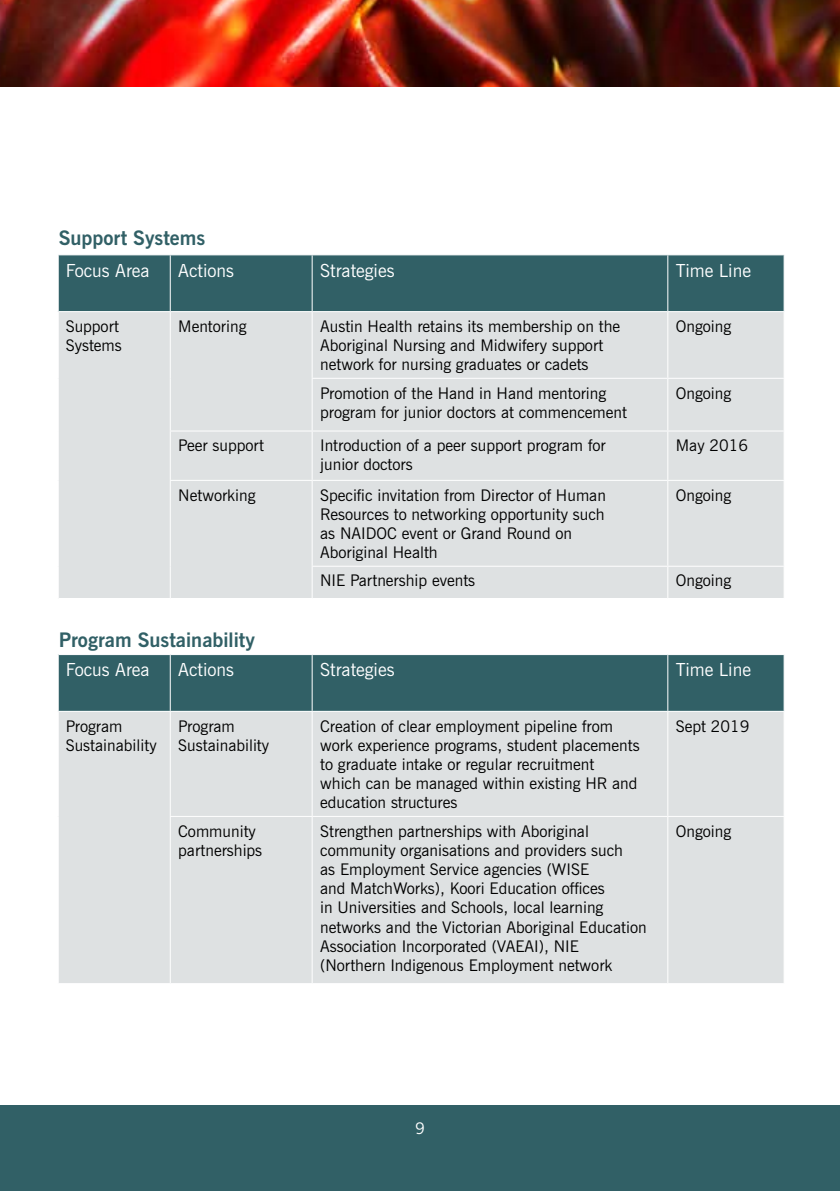
<style>
.page{position:relative;width:840px;height:1191px;background:#fff}
.page>*{position:absolute;margin:0;border:0;box-sizing:border-box;transform-origin:0 0}
.t1{font:700 20px "News Gothic BT";color:#316066}
.t2{font:18px "News Gothic BT";color:#fff}
.t3{font:16px/19.2px "News Gothic BT";color:#000}
.t4{font:16px "News Gothic BT";color:#fff}
</style>
<div class="page">
<div style="left:0;top:1106px;width:839px;height:85px;background:#316066"></div>
<div style="left:59px;top:255px;width:724px;height:56px;background:#316066"></div>
<svg style="left:59px;top:312px;width:724px;height:671px;background:#d2d8da"></svg>
<hr style="left:170px;top:255px;width:1px;height:56px;background:#fff">
<hr style="left:311px;top:255px;width:1px;height:56px;background:#fff">
<hr style="left:667px;top:255px;width:1px;height:56px;background:#fff">
<hr style="left:170px;top:312px;width:1px;height:66px;background:#fff">
<hr style="left:170px;top:378px;width:1px;height:52px;background:#fff">
<hr style="left:311px;top:312px;width:1px;height:66px;background:#fff">
<hr style="left:667px;top:312px;width:1px;height:66px;background:#fff">
<hr style="left:311px;top:378px;width:356px;height:1px;background:#fff">
<hr style="left:311px;top:379px;width:1px;height:51px;background:#fff">
<hr style="left:667px;top:378px;width:117px;height:1px;background:#fff">
<hr style="left:667px;top:379px;width:1px;height:51px;background:#fff">
<hr style="left:170px;top:430px;width:142px;height:1px;background:#fff">
<hr style="left:170px;top:431px;width:1px;height:49px;background:#fff">
<hr style="left:312px;top:430px;width:355px;height:1px;background:#fff">
<hr style="left:311px;top:431px;width:1px;height:49px;background:#fff">
<hr style="left:667px;top:430px;width:117px;height:1px;background:#fff">
<hr style="left:667px;top:431px;width:1px;height:49px;background:#fff">
<hr style="left:170px;top:480px;width:142px;height:1px;background:#fff">
<hr style="left:170px;top:481px;width:1px;height:85px;background:#fff">
<hr style="left:312px;top:480px;width:355px;height:1px;background:#fff">
<hr style="left:311px;top:481px;width:1px;height:85px;background:#fff">
<hr style="left:667px;top:480px;width:117px;height:1px;background:#fff">
<hr style="left:667px;top:481px;width:1px;height:85px;background:#fff">
<hr style="left:170px;top:566px;width:1px;height:32px;background:#fff">
<hr style="left:311px;top:566px;width:356px;height:1px;background:#fff">
<hr style="left:311px;top:567px;width:1px;height:31px;background:#fff">
<hr style="left:667px;top:566px;width:117px;height:1px;background:#fff">
<hr style="left:667px;top:567px;width:1px;height:31px;background:#fff">
<hr style="left:59px;top:598px;width:111px;height:1px;background:#fff">
<hr style="left:170px;top:598px;width:142px;height:1px;background:#fff">
<hr style="left:312px;top:598px;width:355px;height:1px;background:#fff">
<hr style="left:667px;top:598px;width:117px;height:1px;background:#fff">
<hr style="left:59px;top:654px;width:111px;height:1px;background:#fff">
<hr style="left:170px;top:654px;width:142px;height:1px;background:#fff">
<hr style="left:170px;top:655px;width:1px;height:56px;background:#fff">
<hr style="left:312px;top:654px;width:355px;height:1px;background:#fff">
<hr style="left:311px;top:655px;width:1px;height:56px;background:#fff">
<hr style="left:667px;top:654px;width:117px;height:1px;background:#fff">
<hr style="left:667px;top:655px;width:1px;height:56px;background:#fff">
<hr style="left:59px;top:711px;width:111px;height:1px;background:#fff">
<hr style="left:170px;top:711px;width:142px;height:1px;background:#fff">
<hr style="left:170px;top:712px;width:1px;height:104px;background:#fff">
<hr style="left:312px;top:711px;width:355px;height:1px;background:#fff">
<hr style="left:311px;top:712px;width:1px;height:104px;background:#fff">
<hr style="left:667px;top:711px;width:117px;height:1px;background:#fff">
<hr style="left:667px;top:712px;width:1px;height:104px;background:#fff">
<hr style="left:170px;top:816px;width:142px;height:1px;background:#fff">
<hr style="left:170px;top:817px;width:1px;height:166px;background:#fff">
<hr style="left:312px;top:816px;width:355px;height:1px;background:#fff">
<hr style="left:311px;top:817px;width:1px;height:166px;background:#fff">
<hr style="left:667px;top:816px;width:117px;height:1px;background:#fff">
<hr style="left:667px;top:817px;width:1px;height:166px;background:#fff">
<img style="left:0;top:0;width:839px;height:86px">
<p class="t1" style="left:59px;top:226px;width:148px">Support Systems</p>
<p class="t2" style="left:66px;top:259px;width:85px">Focus Area</p>
<p class="t2" style="left:178px;top:259px;width:57px">Actions</p>
<p class="t2" style="left:320px;top:259px;width:76px">Strategies</p>
<p class="t2" style="left:675px;top:259px;width:77px">Time Line</p>
<p class="t3" style="left:66px;top:316px;width:58px">Support<br>Systems</p>
<p class="t3" style="left:178px;top:316px;width:70px">Mentoring</p>
<p class="t3" style="left:320px;top:316px;width:301px">Austin Health retains its membership on the<br>Aboriginal Nursing and Midwifery support network for nursing graduates or cadets</p>
<p class="t3" style="left:675px;top:316px;width:57px">Ongoing</p>
<p class="t3" style="left:320px;top:383px;width:308px">Promotion of the Hand in Hand mentoring program for junior doctors at commencement</p>
<p class="t3" style="left:675px;top:383px;width:57px">Ongoing</p>
<p class="t3" style="left:178px;top:436px;width:87px">Peer support</p>
<p class="t3" style="left:320px;top:436px;width:287px">Introduction of a peer support program for junior doctors</p>
<p class="t3" style="left:675px;top:436px;width:74px">May 2016</p>
<p class="t3" style="left:178px;top:485px;width:79px">Networking</p>
<p class="t3" style="left:320px;top:485px;width:287px">Specific invitation from Director of Human Resources to networking opportunity such as NAIDOC event or Grand Round on Aboriginal Health</p>
<p class="t3" style="left:675px;top:485px;width:57px">Ongoing</p>
<p class="t3" style="left:320px;top:571px;width:156px">NIE Partnership events</p>
<p class="t3" style="left:675px;top:571px;width:57px">Ongoing</p>
<p class="t1" style="left:59px;top:627px;width:197px">Program Sustainability</p>
<p class="t2" style="left:66px;top:659px;width:85px">Focus Area</p>
<p class="t2" style="left:178px;top:659px;width:57px">Actions</p>
<p class="t2" style="left:320px;top:659px;width:76px">Strategies</p>
<p class="t2" style="left:675px;top:659px;width:77px">Time Line</p>
<p class="t3" style="left:66px;top:716px;width:92px">Program<br>Sustainability</p>
<p class="t3" style="left:178px;top:716px;width:92px">Program<br>Sustainability</p>
<p class="t3" style="left:320px;top:716px;width:321px">Creation of clear employment pipeline from work experience programs, student placements to graduate intake or regular recruitment<br>which can be managed within existing HR and education structures</p>
<p class="t3" style="left:675px;top:716px;width:75px">Sept 2019</p>
<p class="t3" style="left:178px;top:821px;width:85px">Community partnerships</p>
<p class="t3" style="left:320px;top:821px;width:328px">Strengthen partnerships with Aboriginal community organisations and providers such<br>as Employment Service agencies (WISE<br>and MatchWorks), Koori Education offices<br>in Universities and Schools, local learning networks and the Victorian Aboriginal Education Association Incorporated (VAEAI), NIE (Northern Indigenous Employment network</p>
<p class="t3" style="left:675px;top:821px;width:57px">Ongoing</p>
<p class="t4" style="left:415px;top:1118px;width:11px">9</p>
</div>
